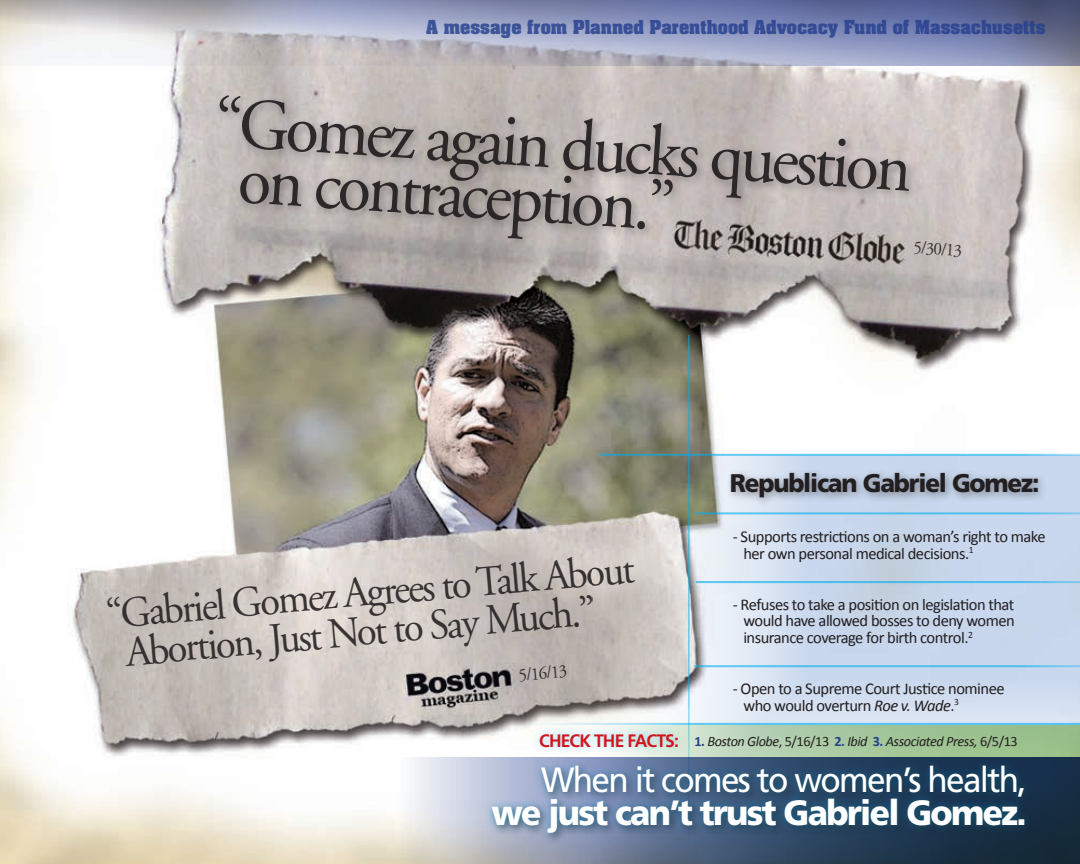
<style>
.page{position:relative;width:1080px;height:864px;background:#fff}
.page>*{position:absolute;margin:0;border:0;box-sizing:border-box;transform-origin:0 0}
.t1{font:72px/55.5px "Adobe Garamond";color:#231f20;scale:.95 1}
.t2{font:43.05px/39px "Adobe Garamond";color:#231f20;scale:.95 1}
.t3{font:900 35.1px "Frutiger";letter-spacing:-.05em;color:#fff;scale:.95 1}
.t4{font:35.1px "Frutiger";letter-spacing:-.05em;color:#fff;scale:.95 1}
.t5{font:900 25.5px "Frutiger";letter-spacing:-.05em;color:#231f20;scale:.95 1}
.t6{font:18px "Adobe Garamond";color:#231f20;scale:.95 1}
.t7{font:16.5px/17px "Calibri";letter-spacing:-.03em;color:#231f20}
.t8{font:700 16.5px "Aachen";color:#253f8e}
.t9{font:italic 14.25px "Calibri";letter-spacing:-.03em;color:#231f20}
.s1{font-style:italic}
.s2{font-family:"Frutiger";font-weight:700;font-style:normal;font-size:18px;color:#d2161e}
.s3{font-weight:700;font-style:normal;color:#253f8e}
.s4{font-style:normal}
</style>
<div class="page">
<img style="left:0;top:66px;width:1080px;height:798px">
<div style="left:214px;top:91px;width:705px;height:159px;background:#231f20;opacity:.37"></div>
<svg style="left:0;top:0;width:1080px;height:66px;background:#a2a6be"></svg>
<svg style="left:592px;top:455px;width:488px;height:268px;background:#c9d2dd"></svg>
<hr style="left:694px;top:665px;width:386px;height:2px;background:#00aeef">
<hr style="left:696px;top:581px;width:384px;height:2px;background:#00aeef">
<hr style="left:688px;top:335px;width:2px;height:529px;background:#00aeef">
<div style="left:727px;top:468px;width:321px;height:40px;background:#231f20;opacity:.44"></div>
<hr style="left:696px;top:512px;width:384px;height:3px;background:#00aeef">
<hr style="left:600px;top:454px;width:480px;height:2px;background:#00aeef">
<svg style="left:357px;top:757px;width:215px;height:107px"></svg>
<svg style="left:572px;top:725px;width:508px;height:139px;background:#668179"></svg>
<div style="left:487px;top:761px;width:548px;height:83px;background:#231f20;opacity:.68"></div>
<div style="left:483px;top:756px;width:551px;height:86px;background:#00aeef;opacity:.4"></div>
<div style="left:531px;top:724px;width:155px;height:32px;background:#00aeef;opacity:.4"></div>
<hr style="left:481px;top:723px;width:599px;height:2px;background:#00aeef">
<p class="t8" style="left:426px;top:15px;width:621px">A message from Planned Parenthood Advocacy Fund of Massachusetts</p>
<h1 class="t1" style="left:244px;top:97px;width:708px;text-indent:-28px;rotate:4deg">“Gomez again ducks question on contraception.”</h1>
<p class="t6" style="left:914px;top:238px;width:53px;rotate:4deg">5/30/13</p>
<h2 class="t2" style="left:121px;top:595px;width:543px;text-indent:-16px;rotate:-5deg">“Gabriel Gomez Agrees to Talk About<br>Abortion, Just Not to Say Much.”</h2>
<p class="t6" style="left:518px;top:665px;width:53px;rotate:-5deg">5/16/13</p>
<h3 class="t5" style="left:730px;top:468px;width:327px">Republican Gabriel Gomez:</h3>
<p class="t7" style="left:743px;top:528px;width:304px;text-indent:-10px">- Supports restrictions on a woman’s right to make her own personal medical decisions.<sup>1</sup></p>
<p class="t7" style="left:743px;top:596px;width:273px;text-align:justify;text-indent:-10px">- Refuses to take a position on legislation that would have allowed bosses to deny women insurance coverage for birth control.<sup>2</sup></p>
<p class="t7" style="left:743px;top:680px;width:263px;text-indent:-10px">- Open to a Supreme Court Justice nominee who would overturn <span class="s1">Roe v. Wade</span>.<sup>3</sup></p>
<p class="t9" style="left:539px;top:732px;width:480px"><span class="s2">CHECK THE FACTS:</span> <span class="s3">1.</span> Boston Globe<span class="s4">, 5/16/13</span> <span class="s3">2.</span> Ibid <span class="s3">3.</span> Associated Press, <span class="s4">6/5/13</span></p>
<h3 class="t4" style="left:541px;top:759px;width:513px">When it comes to women’s health,</h3>
<h3 class="t3" style="left:491px;top:791px;width:565px">we just can’t trust Gabriel Gomez.</h3>
</div>
